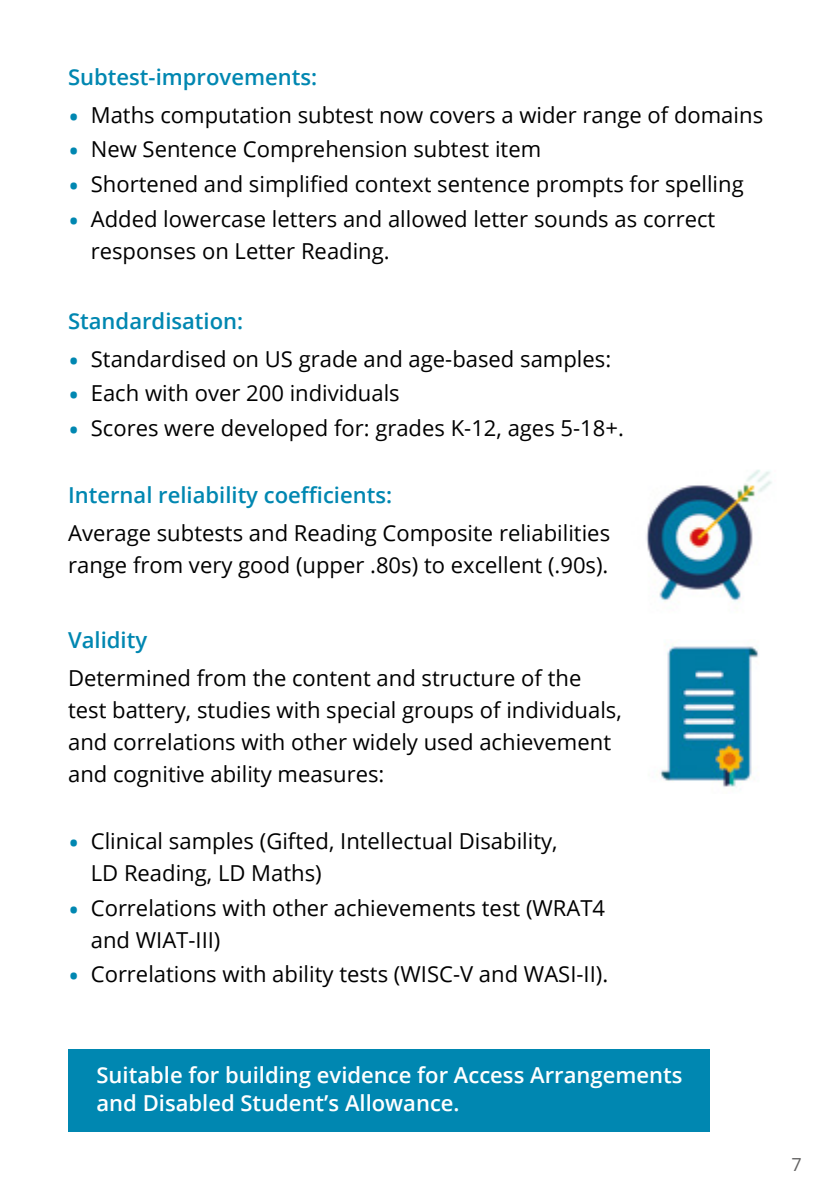
<style>
.page{position:relative;width:840px;height:1191px;background:#fff}
.page>*{position:absolute;margin:0;border:0;box-sizing:border-box;transform-origin:0 0}
.t1{font:22px/32px "Open Sans";color:#000}
.t2{font:600 22px/28px "Open Sans";color:#fff}
.t3{font:600 22px "Open Sans";color:#0087b1}
.t4{font:18px "Open Sans";color:#646363}
.s1{font-size:30px;color:#0087b1}
</style>
<div class="page">
<img style="left:646px;top:470px;width:126px;height:133px">
<img style="left:660px;top:644px;width:99px;height:143px">
<div style="left:68px;top:1049px;width:640px;height:82px;background:#0087b1"></div>
<p class="t3" style="left:68px;top:62px;width:250px">Subtest-improvements:</p>
<p class="t1" style="left:68px;top:98px;width:696px"><span class="s1">•</span> Maths computation subtest now covers a wider range of domains</p>
<p class="t1" style="left:68px;top:133px;width:474px"><span class="s1">•</span> New Sentence Comprehension subtest item</p>
<p class="t1" style="left:68px;top:168px;width:676px"><span class="s1">•</span> Shortened and simplified context sentence prompts for spelling</p>
<p class="t1" style="left:91px;top:202px;width:625px;text-indent:-23px"><span class="s1">•</span> Added lowercase letters and allowed letter sounds as correct responses on Letter Reading.</p>
<p class="t3" style="left:68px;top:306px;width:176px">Standardisation:</p>
<p class="t1" style="left:68px;top:342px;width:544px"><span class="s1">•</span> Standardised on US grade and age-based samples:</p>
<p class="t1" style="left:68px;top:377px;width:333px"><span class="s1">•</span> Each with over 200 individuals</p>
<p class="t1" style="left:68px;top:411px;width:557px"><span class="s1">•</span> Scores were developed for: grades K-12, ages 5-18+.</p>
<p class="t3" style="left:68px;top:480px;width:325px">Internal reliability coefficients:</p>
<p class="t1" style="left:68px;top:516px;width:543px">Average subtests and Reading Composite reliabilities range from very good (upper .80s) to excellent (.90s).</p>
<p class="t3" style="left:68px;top:625px;width:81px">Validity</p>
<p class="t1" style="left:68px;top:661px;width:555px">Determined from the content and structure of the test battery, studies with special groups of individuals, and correlations with other widely used achievement and cognitive ability measures:</p>
<p class="t1" style="left:91px;top:824px;width:468px;text-indent:-23px"><span class="s1">•</span> Clinical samples (Gifted, Intellectual Disability,<br>LD Reading, LD Maths)</p>
<p class="t1" style="left:91px;top:891px;width:515px;text-indent:-23px"><span class="s1">•</span> Correlations with other achievements test (WRAT4 and WIAT-III)</p>
<p class="t1" style="left:68px;top:958px;width:541px"><span class="s1">•</span> Correlations with ability tests (WISC-V and WASI-II).</p>
<p class="t2" style="left:96px;top:1060px;width:587px">Suitable for building evidence for Access Arrangements and Disabled Student’s Allowance.</p>
<p class="t4" style="left:790px;top:1151px;width:12px">7</p>
</div>
